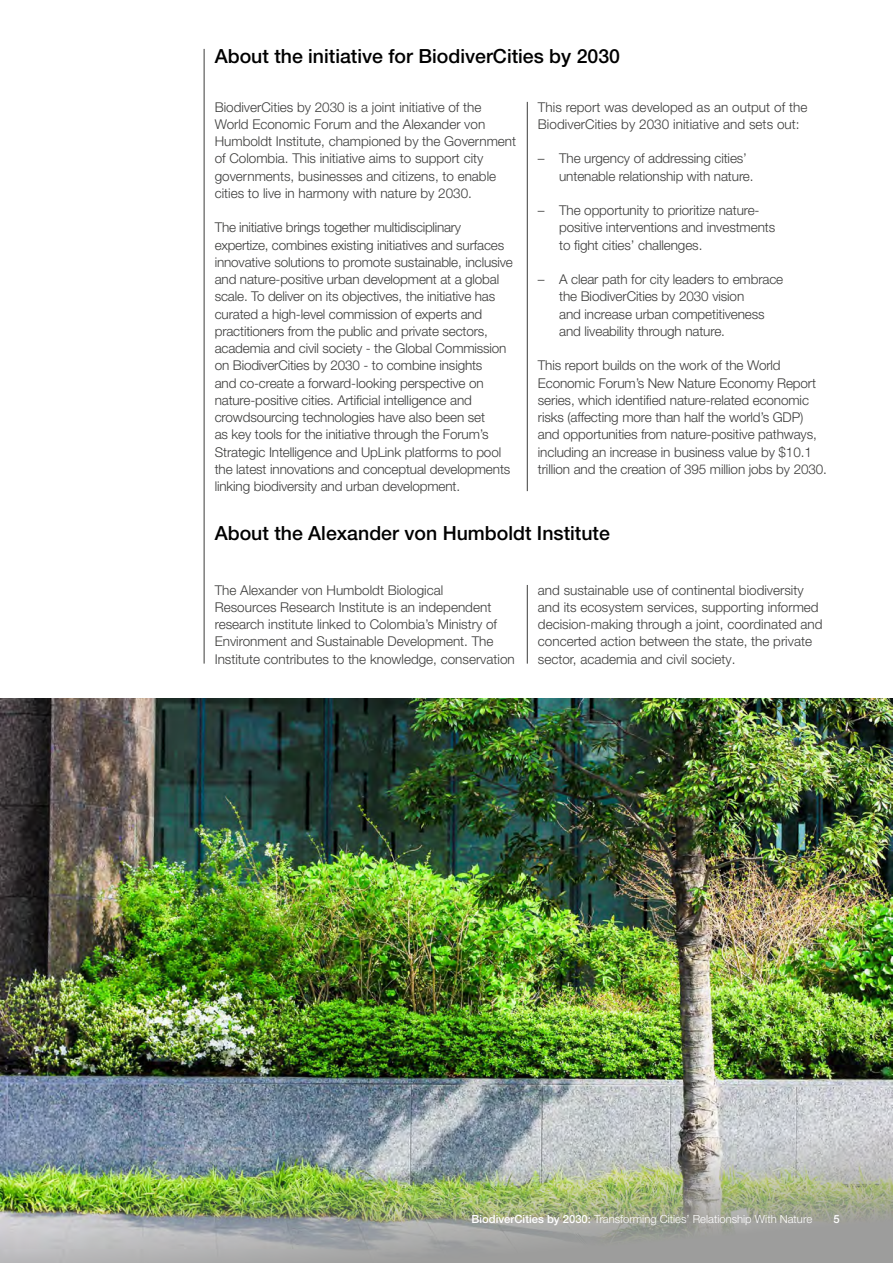
<style>
.page{position:relative;width:893px;height:1263px;background:#fff}
.page>*{position:absolute;margin:0;border:0;box-sizing:border-box;transform-origin:0 0}
.t1{font:500 19.5px "Helvetica Neue LT Pro";color:#000}
.t2{font:300 13.5px/17.2px "Helvetica Neue LT Pro";letter-spacing:-.01em;color:#3c3c3b}
.t3{font:300 11.25px "Helvetica Neue LT Pro";color:#fff}
.t4{font:500 11.25px "Helvetica Neue LT Pro";color:#fff}
.s1{font-weight:500}
</style>
<div class="page">
<img style="left:0;top:698px;width:893px;height:382px">
<img style="left:0;top:1080px;width:893px;height:183px">
<hr style="left:204px;top:49px;width:1px;height:615px;background:#3c3c3b">
<hr style="left:527px;top:102px;width:1px;height:389px;background:#3c3c3b">
<hr style="left:527px;top:585px;width:1px;height:79px;background:#3c3c3b">
<h1 class="t1" style="left:215px;top:44px;width:407px">About the initiative for BiodiverCities by 2030</h1>
<p class="t2" style="left:215px;top:98px;width:303px">BiodiverCities by 2030 is a joint initiative of the World Economic Forum and the Alexander von Humboldt Institute, championed by the Government of Colombia. This initiative aims to support city governments, businesses and citizens, to enable cities to live in harmony with nature by 2030.</p>
<p class="t2" style="left:215px;top:219px;width:300px">The initiative brings together multidisciplinary expertize, combines existing initiatives and surfaces innovative solutions to promote sustainable, inclusive and nature-positive urban development at a global scale. To deliver on its objectives, the initiative has curated a high-level commission of experts and practitioners from the public and private sectors, academia and civil society - the Global Commission on BiodiverCities by 2030 - to combine insights<br>and co-create a forward-looking perspective on nature-positive cities. Artificial intelligence and crowdsourcing technologies have also been set<br>as key tools for the initiative through the Forum’s Strategic Intelligence and UpLink platforms to pool the latest innovations and conceptual developments linking biodiversity and urban development.</p>
<p class="t2" style="left:538px;top:98px;width:271px">This report was developed as an output of the<br>BiodiverCities by 2030 initiative and sets out:</p>
<p class="t2" style="left:559px;top:150px;width:196px;text-indent:-21px">– The urgency of addressing cities’ untenable relationship with nature.</p>
<p class="t2" style="left:559px;top:201px;width:218px;text-indent:-21px">– The opportunity to prioritize nature&shy;positive interventions and investments to fight cities’ challenges.</p>
<p class="t2" style="left:559px;top:270px;width:226px;text-indent:-21px">– A clear path for city leaders to embrace the BiodiverCities by 2030 vision<br>and increase urban competitiveness and liveability through nature.</p>
<p class="t2" style="left:538px;top:357px;width:291px">This report builds on the work of the World Economic Forum’s New Nature Economy Report series, which identified nature-related economic risks (affecting more than half the world’s GDP) and opportunities from nature-positive pathways, including an increase in business value by $10.1 trillion and the creation of 395 million jobs by 2030.</p>
<h1 class="t1" style="left:215px;top:522px;width:397px">About the Alexander von Humboldt Institute</h1>
<p class="t2" style="left:215px;top:581px;width:302px">The Alexander von Humboldt Biological<br>Resources Research Institute is an independent research institute linked to Colombia’s Ministry of Environment and Sustainable Development. The Institute contributes to the knowledge, conservation</p>
<p class="t2" style="left:538px;top:581px;width:286px">and sustainable use of continental biodiversity and its ecosystem services, supporting informed decision-making through a joint, coordinated and concerted action between the state, the private sector, academia and civil society.</p>
<p class="t3" style="left:472px;top:1212px;width:342px"><span class="s1">BiodiverCities by 2030:</span> Transforming Cities’ Relationship With Nature</p>
<p class="t4" style="left:834px;top:1212px;width:8px">5</p>
</div>
